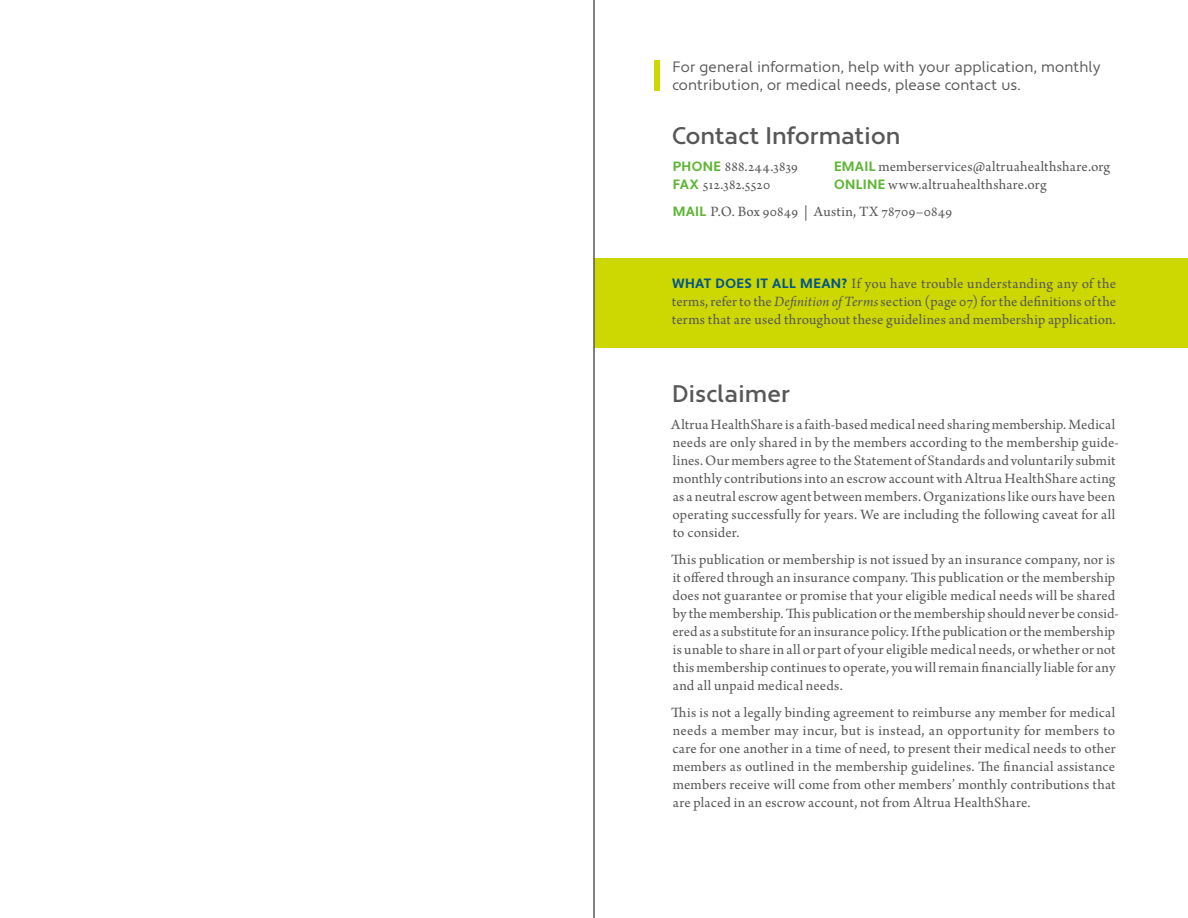
<style>
.page{position:relative;width:1188px;height:918px;background:#fff}
.page>*{position:absolute;margin:0;border:0;box-sizing:border-box;transform-origin:0 0}
.t1{font:500 24px "Apertura";letter-spacing:-.005em;color:#585859}
.t2{font:15px/18px "Arno Pro";letter-spacing:.01em;color:#585859}
.t3{font:15px/18px "Apertura";letter-spacing:.01em;color:#585859}
.s1{font-family:"Apertura";font-weight:700;font-size:13.5px;color:#5eb634}
.s2{font-family:"Apertura";font-weight:700;font-size:13.5px;color:#00548d}
.s3{font-style:italic}
</style>
<div class="page">
<div style="left:654px;top:60px;width:6px;height:31px;background:#cdd702"></div>
<div style="left:594px;top:258px;width:594px;height:90px;background:#cdd702"></div>
<hr style="left:593px;top:0;width:2px;height:918px;background:#585859">
<p class="t3" style="left:672px;top:58px;width:430px">For general information, help with your application, monthly contribution, or medical needs, please contact us.</p>
<h1 class="t1" style="left:672px;top:121px;width:230px">Contact Information</h1>
<p class="t2" style="left:673px;top:158px;width:127px"><span class="s1">PHONE</span> 888.244.3839</p>
<p class="t2" style="left:834px;top:158px;width:278px"><span class="s1">EMAIL</span> memberservices@altruahealthshare.org</p>
<p class="t2" style="left:673px;top:176px;width:99px"><span class="s1">FAX</span> 512.382.5520</p>
<p class="t2" style="left:673px;top:172px;width:375px;line-height:27px;text-indent:161px"><span class="s1">ONLINE</span> www.altruahealthshare.org<br><span class="s1">MAIL</span> P.O. Box 90849 | Austin, TX 78709–0849</p>
<p class="t2" style="left:672px;top:275px;width:446px;text-align:justify"><span class="s2">WHAT DOES IT ALL MEAN?</span> If you have trouble understanding any of the terms, refer to the <span class="s3">Definition of Terms</span> section (page 07) for the definitions of the terms that are used throughout these guidelines and membership application.</p>
<h1 class="t1" style="left:672px;top:379px;width:120px">Disclaimer</h1>
<p class="t2" style="left:671px;top:416px;width:449px">Altrua HealthShare is a faith-based medical need sharing membership. Medical needs are only shared in by the members according to the membership guide&shy;lines. Our members agree to the Statement of Standards and voluntarily submit monthly contributions into an escrow account with Altrua HealthShare acting as a neutral escrow agent between members. Organizations like ours have been operating successfully for years. We are including the following caveat for all to consider.</p>
<p class="t2" style="left:671px;top:551px;width:449px">This publication or membership is not issued by an insurance company, nor is it offered through an insurance company. This publication or the membership does not guarantee or promise that your eligible medical needs will be shared by the membership. This publication or the membership should never be consid&shy;ered as a substitute for an insurance policy. If the publication or the membership is unable to share in all or part of your eligible medical needs, or whether or not this membership continues to operate, you will remain financially liable for any and all unpaid medical needs.</p>
<p class="t2" style="left:671px;top:704px;width:446px;text-align:justify">This is not a legally binding agreement to reimburse any member for medical needs a member may incur, but is instead, an opportunity for members to care for one another in a time of need, to present their medical needs to other members as outlined in the membership guidelines. The financial assistance members receive will come from other members’ monthly contributions that are placed in an escrow account, not from Altrua HealthShare.</p>
</div>
